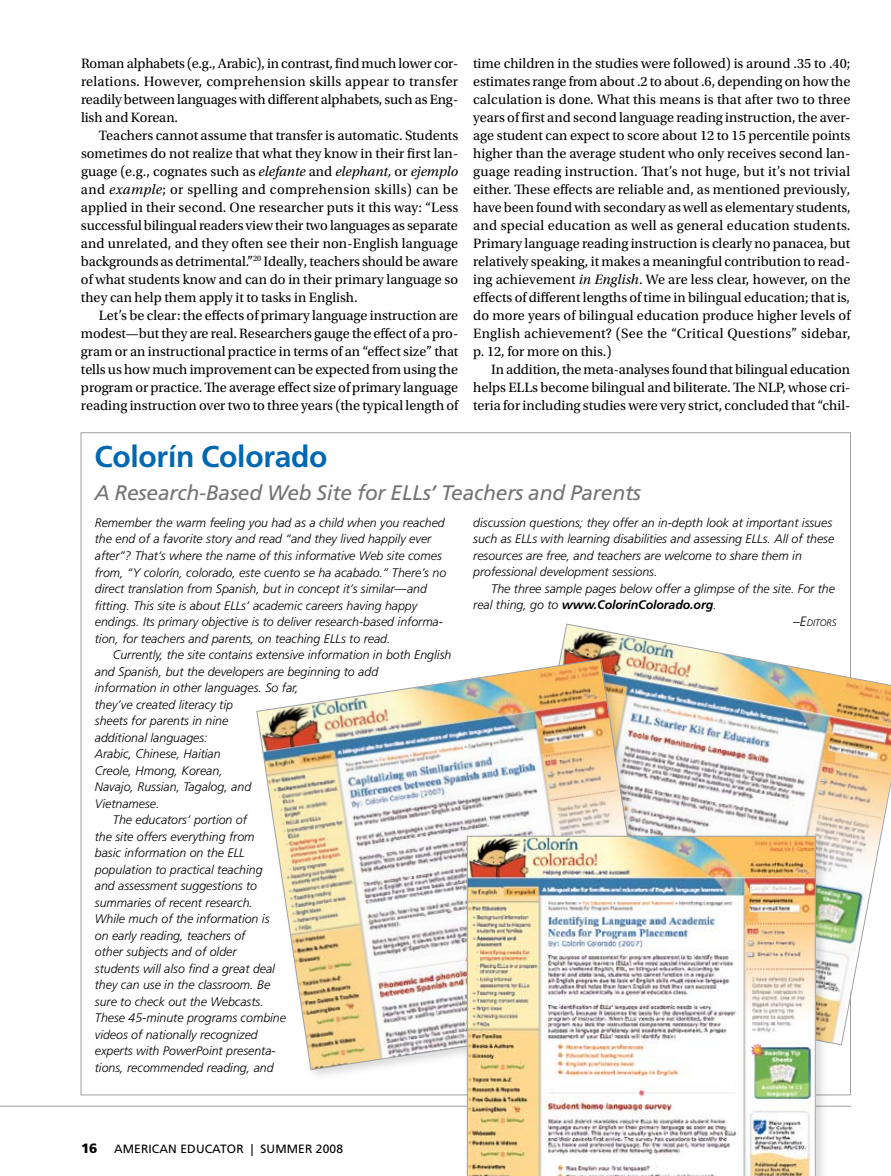
<style>
.page{position:relative;width:891px;height:1176px;background:#fff}
.page>*{position:absolute;margin:0;border:0;box-sizing:border-box;transform-origin:0 0}
.t1{font:700 30px "Frutiger LT Std";letter-spacing:-.01em;color:#0067b1}
.t2{font:italic 21px "Frutiger LT Std";letter-spacing:-.01em;color:#737477}
.t3{font:14.25px/18px "Utopia Std";color:#000;text-align:justify}
.t4{font:italic 300 12.3px/16.5px "Frutiger LT Std";color:#000}
.t5{font:12px "Frutiger LT Std";letter-spacing:.01em;color:#000}
.t6{font:italic 300 9.45px "Frutiger LT Std";color:#000}
.s1{font-style:italic}
.s2{font-weight:700}
.s3{font-size:13.5px}
.s4{font-weight:900;font-size:13.5px}
</style>
<div class="page">
<hr style="left:0;top:1105px;width:851px;height:1px;background:#9fa1a4">
<img style="left:560px;top:623px;width:331px;height:422px">
<div style="left:252px;top:654px;width:417px;height:429px;background:#000;opacity:.15"></div>
<img style="left:256px;top:658px;width:400px;height:412px">
<div style="left:463px;top:831px;width:367px;height:344px;background:#000;opacity:.15"></div>
<img style="left:467px;top:835px;width:349px;height:340px">
<p class="t3" style="left:81px;top:54px;width:379px">Roman alphabets (e.g., Arabic), in contrast, find much lower cor&shy;relations. However, comprehension skills appear to transfer readily between languages with different alphabets, such as Eng&shy;lish and Korean.</p>
<p class="t3" style="left:81px;top:126px;width:379px;text-indent:18px">Teachers cannot assume that transfer is automatic. Students sometimes do not realize that what they know in their first lan&shy;guage (e.g., cognates such as <span class="s1">elefante</span> and <span class="s1">elephant,</span> or <span class="s1">ejemplo </span>and <span class="s1">example</span>; or spelling and comprehension skills) can be applied in their second. One researcher puts it this way: “Less successful bilingual readers view their two languages as separate and unrelated, and they often see their non-English language backgrounds as detrimental.”<sup>20</sup> Ideally, teachers should be aware of what students know and can do in their primary language so they can help them apply it to tasks in English.</p>
<p class="t3" style="left:81px;top:306px;width:379px;text-indent:18px">Let’s be clear: the effects of primary language instruction are modest—but they are real. Researchers gauge the effect of a pro&shy;gram or an instructional practice in terms of an “effect size” that tells us how much improvement can be expected from using the program or practice. The average effect size of primary language reading instruction over two to three years (the typical length of</p>
<p class="t3" style="left:473px;top:54px;width:379px">time children in the studies were followed) is around .35 to .40; estimates range from about .2 to about .6, depending on how the calculation is done. What this means is that after two to three years of first and second language reading instruction, the aver&shy;age student can expect to score about 12 to 15 percentile points higher than the average student who only receives second lan&shy;guage reading instruction. That’s not huge, but it’s not trivial either. These effects are reliable and, as mentioned previously, have been found with secondary as well as elementary students, and special education as well as general education students.<br>Primary language reading instruction is clearly no panacea, but relatively speaking, it makes a meaningful contribution to read&shy;ing achievement <span class="s1">in English</span>. We are less clear, however, on the effects of different lengths of time in bilingual education; that is, do more years of bilingual education produce higher levels of English achievement? (See the “Critical Questions” sidebar, p. 12, for more on this.)</p>
<p class="t3" style="left:473px;top:360px;width:379px;text-indent:18px">In addition, the meta-analyses found that bilingual education helps ELLs become bilingual and biliterate. The NLP, whose cri&shy;teria for including studies were very strict, concluded that “chil-</p>
<h1 class="t1" style="left:94px;top:439px;width:235px">Colorín Colorado</h1>
<h2 class="t2" style="left:94px;top:480px;width:548px">A Research-Based Web Site for ELLs’ Teachers and Parents</h2>
<p class="t4" style="left:95px;top:514px;width:353px">Remember the warm feeling you had as a child when you reached the end of a favorite story and read “and they lived happily ever after”? That’s where the name of this informative Web site comes from, “Y colorín, colorado, este cuento se ha acabado.” There’s no direct translation from Spanish, but in concept it’s similar—and fitting. This site is about ELLs’ academic careers having happy endings. Its primary objective is to deliver research-based informa&shy;tion, for teachers and parents, on teaching ELLs to read.</p>
<p class="t4" style="left:113px;top:646px;width:340px">Currently, the site contains extensive information in both English</p>
<p class="t4" style="left:95px;top:663px;width:285px">and Spanish, but the developers are beginning to add</p>
<p class="t4" style="left:95px;top:679px;width:205px">information in other languages. So far,</p>
<p class="t4" style="left:95px;top:696px;width:140px">they’ve created literacy tip</p>
<p class="t4" style="left:95px;top:712px;width:135px">sheets for parents in nine</p>
<p class="t4" style="left:95px;top:729px;width:114px">additional languages:</p>
<p class="t4" style="left:95px;top:745px;width:127px">Arabic, Chinese, Haitian</p>
<p class="t4" style="left:95px;top:762px;width:129px">Creole, Hmong, Korean,</p>
<p class="t4" style="left:95px;top:778px;width:158px">Navajo, Russian, Tagalog, and</p>
<p class="t4" style="left:95px;top:795px;width:66px">Vietnamese.</p>
<p class="t4" style="left:113px;top:811px;width:136px">The educators’ portion of</p>
<p class="t4" style="left:95px;top:828px;width:161px">the site offers everything from</p>
<p class="t4" style="left:95px;top:844px;width:151px">basic information on the ELL</p>
<p class="t4" style="left:95px;top:861px;width:169px">population to practical teaching</p>
<p class="t4" style="left:95px;top:877px;width:164px">and assessment suggestions to</p>
<p class="t4" style="left:95px;top:894px;width:160px">summaries of recent research.</p>
<p class="t4" style="left:95px;top:910px;width:176px">While much of the information is</p>
<p class="t4" style="left:95px;top:927px;width:152px">on early reading, teachers of</p>
<p class="t4" style="left:95px;top:943px;width:143px">other subjects and of older</p>
<p class="t4" style="left:95px;top:960px;width:182px">students will also find a great deal</p>
<p class="t4" style="left:95px;top:976px;width:177px">they can use in the classroom. Be</p>
<p class="t4" style="left:95px;top:993px;width:170px">sure to check out the Webcasts.</p>
<p class="t4" style="left:95px;top:1009px;width:193px">These 45-minute programs combine</p>
<p class="t4" style="left:95px;top:1026px;width:164px">videos of nationally recognized</p>
<p class="t4" style="left:95px;top:1042px;width:182px">experts with PowerPoint presenta-</p>
<p class="t4" style="left:95px;top:1059px;width:180px">tions, recommended reading, and</p>
<p class="t4" style="left:473px;top:514px;width:362px">discussion questions; they offer an in-depth look at important issues such as ELLs with learning disabilities and assessing ELLs. All of these resources are free, and teachers are welcome to share them in professional development sessions.</p>
<p class="t4" style="left:473px;top:580px;width:363px;text-indent:18px">The three sample pages below offer a glimpse of the site. For the real thing, go to <span class="s2">www.ColorinColorado.org</span>.</p>
<p class="t6" style="left:793px;top:617px;width:45px"><span class="s3">–E</span>DITORS</p>
<p class="t5" style="left:81px;top:1141px;width:264px"><span class="s4">16</span> AMERICAN EDUCATOR | SUMMER 2008</p>
</div>
